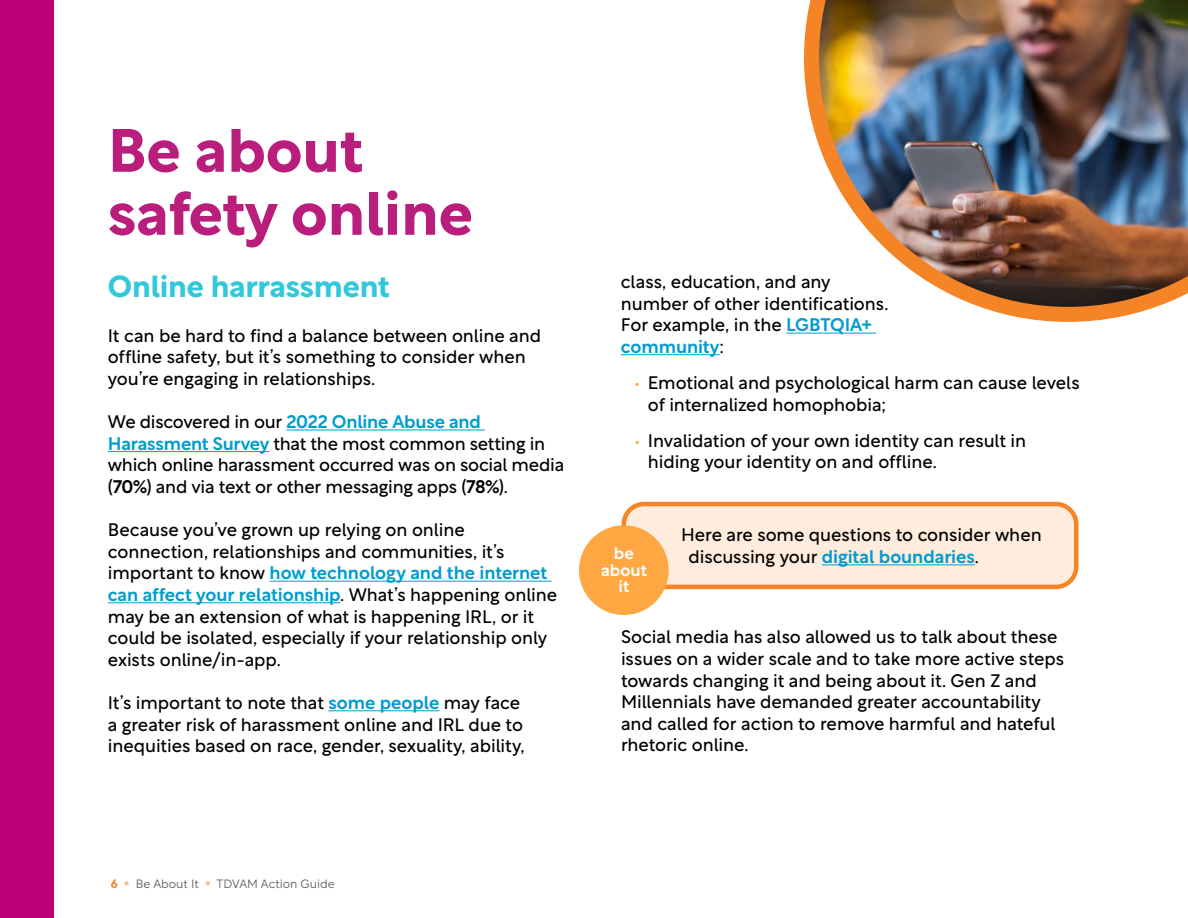
<style>
.page{position:relative;width:1188px;height:918px;background:#fff}
.page>*{position:absolute;margin:0;border:0;box-sizing:border-box;transform-origin:0 0}
.t1{font:700 60px/63px "Rotunda";color:#ba1e7c}
.t2{font:700 30px "Rotunda";letter-spacing:-.005em;color:#32c8db}
.t3{font:18px/21.6px "Rotunda";letter-spacing:-.005em;color:#000}
.t4{font:500 18px "Rotunda";letter-spacing:-.005em;color:#009cd0}
.t5{font:500 16.5px/16.4px "Rotunda";color:#fff;text-align:center}
.t6{font:300 12px "Rotunda";color:#58595b}
.s1{font-weight:500;color:#009cd0}
.s2{font-weight:500}
.s3{font-size:15px;color:#ffa843}
.s4{font-weight:400;color:#000}
.s5{font-weight:700;color:#f58426}
.s6{color:#fbbd8f}
</style>
<div class="page">
<hr style="left:286px;top:430px;width:199px;height:1px;background:#009cd0">
<hr style="left:108px;top:451px;width:161px;height:1px;background:#009cd0">
<hr style="left:270px;top:581px;width:282px;height:1px;background:#009cd0">
<hr style="left:108px;top:602px;width:232px;height:1px;background:#009cd0">
<hr style="left:328px;top:710px;width:111px;height:1px;background:#009cd0">
<hr style="left:786px;top:333px;width:90px;height:1px;background:#009cd0">
<hr style="left:621px;top:354px;width:99px;height:1px;background:#009cd0">
<div style="left:0;top:0;width:54px;height:918px;background:#ba0079"></div>
<img style="left:804px;top:0;width:384px;height:322px">
<div style="left:624px;top:504px;width:452px;height:83px;background:#feecdd;border-radius:20px"></div>
<div style="left:622px;top:502px;width:456px;height:87px;border:4px solid #f58426;border-radius:20px"></div>
<hr style="left:822px;top:564px;width:153px;height:1px;background:#009cd0">
<div style="left:579px;top:525px;width:90px;height:90px;background:#ffa843;border-radius:50%"></div>
<h1 class="t1" style="left:108px;top:113px;width:366px">Be about safety online</h1>
<h2 class="t2" style="left:108px;top:262px;width:283px">Online harrassment</h2>
<p class="t3" style="left:108px;top:323px;width:435px">It can be hard to find a balance between online and offline safety, but it’s something to consider when you’re engaging in relationships.</p>
<p class="t3" style="left:108px;top:409px;width:458px">We discovered in our <span class="s1">2022 Online Abuse and Harassment Survey</span> that the most common setting in which online harassment occurred was on social media (<span class="s2">70%</span>) and via text or other messaging apps (<span class="s2">78%</span>).</p>
<p class="t3" style="left:108px;top:517px;width:451px">Because you’ve grown up relying on online connection, relationships and communities, it’s important to know <span class="s1">how technology and the internet can affect your relationship</span>. What’s happening online may be an extension of what is happening IRL, or it could be isolated, especially if your relationship only exists online/in-app.</p>
<p class="t3" style="left:108px;top:690px;width:418px">It’s important to note that <span class="s1">some people</span> may face a greater risk of harassment online and IRL due to inequities based on race, gender, sexuality, ability,</p>
<p class="t3" style="left:621px;top:269px;width:269px">class, education, and any number of other identifications.<br>For example, in the <span class="s1">LGBTQIA+ community</span>:</p>
<p class="t3" style="left:648px;top:370px;width:433px;text-indent:-14px"><span class="s3">•</span> Emotional and psychological harm can cause levels of internalized homophobia;</p>
<p class="t3" style="left:648px;top:427px;width:380px;text-indent:-14px"><span class="s3">•</span> Invalidation of your own identity can result in hiding your identity on and offline.</p>
<p class="t3" style="left:681px;top:522px;width:362px">Here are some questions to consider when</p>
<p class="t5" style="left:614px;top:544px;width:21px">be</p>
<p class="t4" style="left:689px;top:542px;width:292px"><span class="s4">discussing your</span> digital boundaries<span class="s4">.</span></p>
<p class="t5" style="left:601px;top:560px;width:47px">about it</p>
<p class="t3" style="left:621px;top:624px;width:445px">Social media has also allowed us to talk about these issues on a wider scale and to take more active steps towards changing it and being about it. Gen Z and Millennials have demanded greater accountability and called for action to remove harmful and hateful rhetoric online.</p>
<p class="t6" style="left:111px;top:874px;width:225px"><span class="s5">6</span> <span class="s6">●</span> Be About It <span class="s6">●</span> TDVAM Action Guide</p>
</div>
